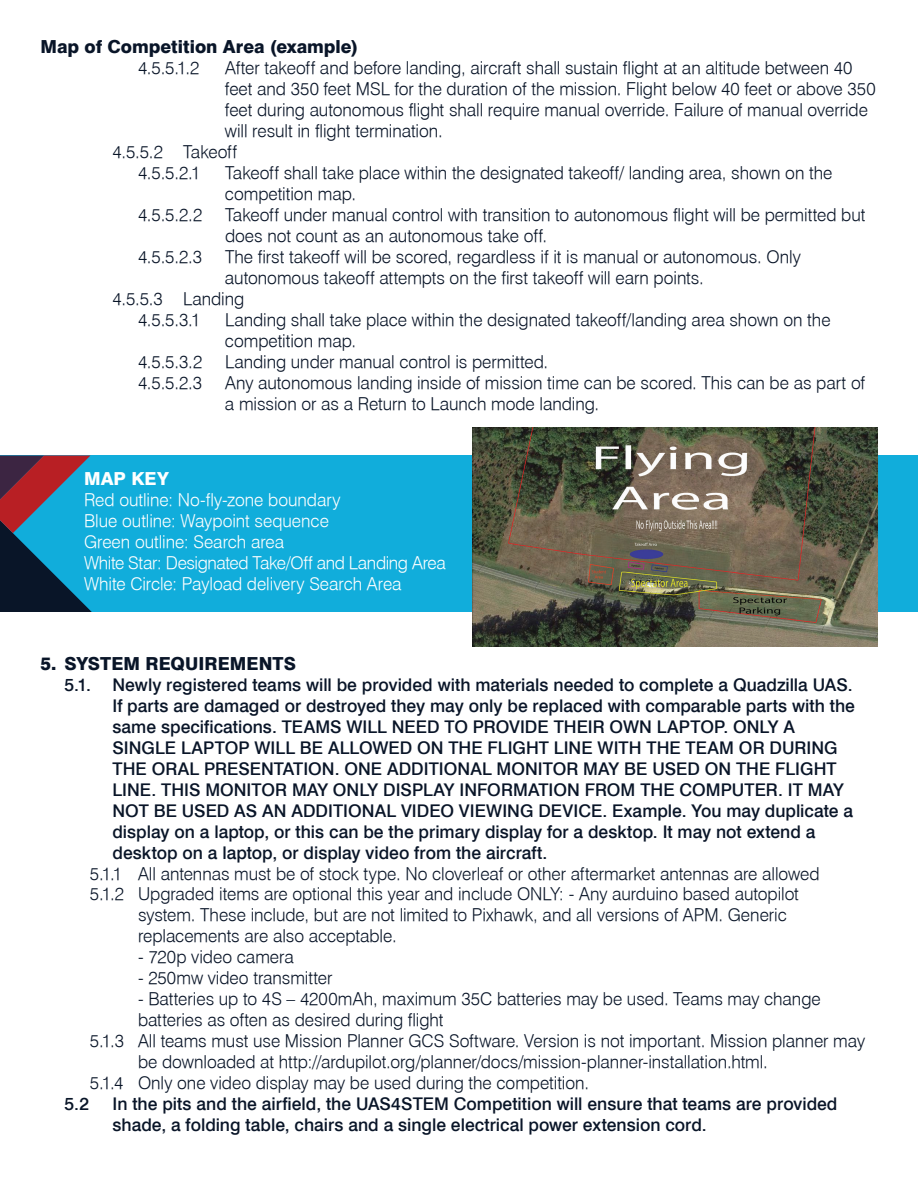
<style>
.page{position:relative;width:918px;height:1188px;background:#fff}
.page>*{position:absolute;margin:0;border:0;box-sizing:border-box;transform-origin:0 0}
.t1{font:800 18px "Swiss 721 BT";color:#091528}
.t2{font:800 18px "Swiss 721 BT";letter-spacing:.005em;color:#fff}
.t3{font:17.55px/21px "Swiss 721 Light BT";color:#091528}
.t4{font:500 17.55px/21px "Swiss 721 BT";color:#091528}
.t5{font:17.55px/21px "Swiss 721 Light BT";letter-spacing:-.005em;color:#fff}
</style>
<div class="page">
<div style="left:0;top:456px;width:918px;height:156px;background:#11addb"></div>
<svg style="left:0;top:456px;width:92px;height:156px"></svg>
<img style="left:472px;top:428px;width:406px;height:218px">
<p class="t1" style="left:40px;top:36px;width:319px">Map of Competition Area (example)</p>
<p class="t3" style="left:138px;top:58px;width:63px">4.5.5.1.2</p>
<p class="t3" style="left:225px;top:58px;width:629px">After takeoff and before landing, aircraft shall sustain flight at an altitude between 40</p>
<p class="t3" style="left:225px;top:79px;width:652px">feet and 350 feet MSL for the duration of the mission. Flight below 40 feet or above 350</p>
<p class="t3" style="left:225px;top:100px;width:645px">feet during autonomous flight shall require manual override. Failure of manual override</p>
<p class="t3" style="left:225px;top:121px;width:219px">will result in flight termination.</p>
<p class="t3" style="left:112px;top:142px;width:126px">4.5.5.2 Takeoff</p>
<p class="t3" style="left:138px;top:163px;width:64px">4.5.5.2.1</p>
<p class="t3" style="left:225px;top:163px;width:609px">Takeoff shall take place within the designated takeoff/ landing area, shown on the competition map.</p>
<p class="t3" style="left:138px;top:205px;width:66px">4.5.5.2.2</p>
<p class="t3" style="left:225px;top:205px;width:642px">Takeoff under manual control with transition to autonomous flight will be permitted but does not count as an autonomous take off.</p>
<p class="t3" style="left:138px;top:247px;width:66px">4.5.5.2.3</p>
<p class="t3" style="left:225px;top:247px;width:577px">The first takeoff will be scored, regardless if it is manual or autonomous. Only</p>
<p class="t3" style="left:225px;top:268px;width:480px">autonomous takeoff attempts on the first takeoff will earn points.</p>
<p class="t3" style="left:112px;top:289px;width:133px">4.5.5.3 Landing</p>
<p class="t3" style="left:138px;top:309px;width:64px">4.5.5.3.1</p>
<p class="t3" style="left:225px;top:309px;width:607px">Landing shall take place within the designated takeoff/landing area shown on the competition map.</p>
<p class="t3" style="left:138px;top:351px;width:66px">4.5.5.3.2</p>
<p class="t3" style="left:225px;top:351px;width:325px">Landing under manual control is permitted.</p>
<p class="t3" style="left:138px;top:372px;width:66px">4.5.5.2.3</p>
<p class="t3" style="left:225px;top:372px;width:642px">Any autonomous landing inside of mission time can be scored. This can be as part of a mission or as a Return to Launch mode landing.</p>
<p class="t2" style="left:84px;top:467px;width:86px">MAP KEY</p>
<p class="t5" style="left:84px;top:489px;width:363px">Red outline: No-fly-zone boundary<br>Blue outline: Waypoint sequence<br>Green outline: Search area<br>White Star: Designated Take/Off and Landing Area White Circle: Payload delivery Search Area</p>
<p class="t1" style="left:40px;top:652px;width:257px">5. SYSTEM REQUIREMENTS</p>
<p class="t4" style="left:112px;top:674px;width:744px;text-indent:-48px">5.1. Newly registered teams will be provided with materials needed to complete a Quadzilla UAS.<br>If parts are damaged or destroyed they may only be replaced with comparable parts with the same specifications. TEAMS WILL NEED TO PROVIDE THEIR OWN LAPTOP. ONLY A SINGLE LAPTOP WILL BE ALLOWED ON THE FLIGHT LINE WITH THE TEAM OR DURING THE ORAL PRESENTATION. ONE ADDITIONAL MONITOR MAY BE USED ON THE FLIGHT LINE. THIS MONITOR MAY ONLY DISPLAY INFORMATION FROM THE COMPUTER. IT MAY NOT BE USED AS AN ADDITIONAL VIDEO VIEWING DEVICE. Example. You may duplicate a display on a laptop, or this can be the primary display for a desktop. It may not extend a desktop on a laptop, or display video from the aircraft.</p>
<p class="t3" style="left:90px;top:863px;width:731px">5.1.1 All antennas must be of stock type. No cloverleaf or other aftermarket antennas are allowed</p>
<p class="t3" style="left:90px;top:884px;width:711px">5.1.2 Upgraded items are optional this year and include ONLY: - Any aurduino based autopilot</p>
<p class="t3" style="left:138px;top:905px;width:650px">system. These include, but are not limited to Pixhawk, and all versions of APM. Generic</p>
<p class="t3" style="left:138px;top:926px;width:260px">replacements are also acceptable.</p>
<p class="t3" style="left:138px;top:947px;width:157px">- 720p video camera</p>
<p class="t3" style="left:138px;top:968px;width:196px">- 250mw video transmitter</p>
<p class="t3" style="left:138px;top:989px;width:684px">- Batteries up to 4S – 4200mAh, maximum 35C batteries may be used. Teams may change</p>
<p class="t3" style="left:138px;top:1010px;width:307px">batteries as often as desired during flight</p>
<p class="t3" style="left:90px;top:1031px;width:777px">5.1.3 All teams must use Mission Planner GCS Software. Version is not important. Mission planner may</p>
<p class="t3" style="left:138px;top:1052px;width:631px">be downloaded at http://ardupilot.org/planner/docs/mission-planner-installation.html.</p>
<p class="t3" style="left:90px;top:1073px;width:501px">5.1.4 Only one video display may be used during the competition.</p>
<p class="t4" style="left:65px;top:1094px;width:26px">5.2</p>
<p class="t4" style="left:112px;top:1094px;width:727px">In the pits and the airfield, the UAS4STEM Competition will ensure that teams are provided shade, a folding table, chairs and a single electrical power extension cord.</p>
</div>
